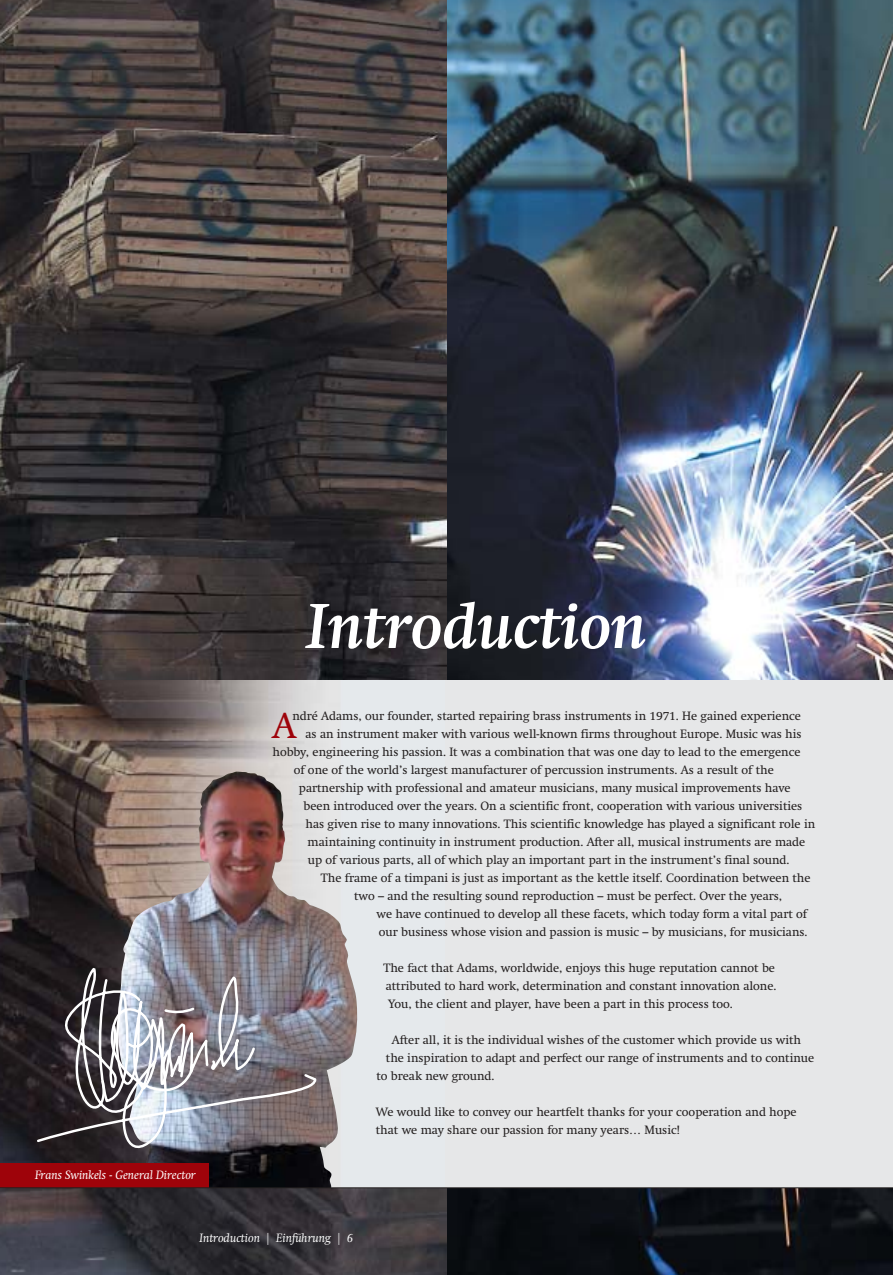
<style>
.page{position:relative;width:893px;height:1275px;background:#fff}
.page>*{position:absolute;margin:0;border:0;box-sizing:border-box;transform-origin:0 0}
.t1{font:italic 700 63px "Swift";color:#fff}
.t2{font:35.85px "Swift";color:#9e030a}
.t3{font:12px/18px "Swift";color:#231f1f}
.t4{font:italic 12px "Swift";color:#fff}
.s1{font-style:normal}
</style>
<div class="page">
<img style="left:446px;top:0;width:446px;height:1275px">
<svg style="left:0;top:0;width:446px;height:1275px;background:#3f3939"></svg>
<div style="left:0;top:680px;width:892px;height:508px;background:#e6e7e8"></div>
<img style="left:0;top:680px;width:313px;height:484px">
<img style="left:117px;top:772px;width:241px;height:415px">
<div style="left:0;top:1164px;width:208px;height:24px;background:#9e030a"></div>
<svg style="left:35px;top:929px;width:282px;height:262px;background:#65545a"></svg>
<svg style="left:68px;top:964px;width:127px;height:193px;background:#86858c"></svg>
<hr style="left:0;top:1187px;width:892px;height:1px;background:#231f1f">
<h1 class="t1" style="left:306px;top:603px;width:341px">Introduction</h1>
<p class="t4" style="left:35px;top:1170px;width:162px">Frans Swinkels - General Director</p>
<p class="t3" style="left:292px;top:708px;width:510px">ndré Adams, our founder, started repairing brass instruments in 1971. He gained experience</p>
<p class="t3" style="left:305px;top:726px;width:497px">as an instrument maker with various well-known firms throughout Europe. Music was his</p>
<p class="t3" style="left:272px;top:744px;width:529px">hobby, engineering his passion. It was a combination that was one day to lead to the emergence</p>
<p class="t3" style="left:294px;top:762px;width:481px">of one of the world’s largest manufacturer of percussion instruments. As a result of the</p>
<p class="t3" style="left:299px;top:780px;width:493px">partnership with professional and amateur musicians, many musical improvements have</p>
<p class="t3" style="left:303px;top:798px;width:500px">been introduced over the years. On a scientific front, cooperation with various universities</p>
<p class="t3" style="left:305px;top:816px;width:511px">has given rise to many innovations. This scientific knowledge has played a significant role in</p>
<p class="t3" style="left:307px;top:834px;width:499px">maintaining continuity in instrument production. After all, musical instruments are made</p>
<p class="t3" style="left:308px;top:852px;width:483px">up of various parts, all of which play an important part in the instrument’s final sound.</p>
<p class="t3" style="left:321px;top:870px;width:491px">The frame of a timpani is just as important as the kettle itself. Coordination between the</p>
<p class="t3" style="left:354px;top:888px;width:429px">two – and the resulting sound reproduction – must be perfect. Over the years,</p>
<p class="t3" style="left:376px;top:906px;width:432px">we have continued to develop all these facets, which today form a vital part of</p>
<p class="t3" style="left:379px;top:924px;width:430px">our business whose vision and passion is music – by musicians, for musicians.</p>
<p class="t3" style="left:383px;top:960px;width:394px">The fact that Adams, worldwide, enjoys this huge reputation cannot be attributed to hard work, determination and constant innovation alone.<br>You, the client and player, have been a part in this process too.</p>
<p class="t3" style="left:392px;top:1032px;width:410px">After all, it is the individual wishes of the customer which provide us with</p>
<p class="t3" style="left:386px;top:1050px;width:430px">the inspiration to adapt and perfect our range of instruments and to continue</p>
<p class="t3" style="left:376px;top:1068px;width:120px">to break new ground.</p>
<p class="t3" style="left:376px;top:1104px;width:422px">We would like to convey our heartfelt thanks for your cooperation and hope that we may share our passion for many years… Music!</p>
<h2 class="t2" style="left:272px;top:713px;width:25px">A</h2>
<p class="t4" style="left:199px;top:1233px;width:155px">Introduction <span class="s1">|</span> Einführung <span class="s1">|</span> 6</p>
</div>
